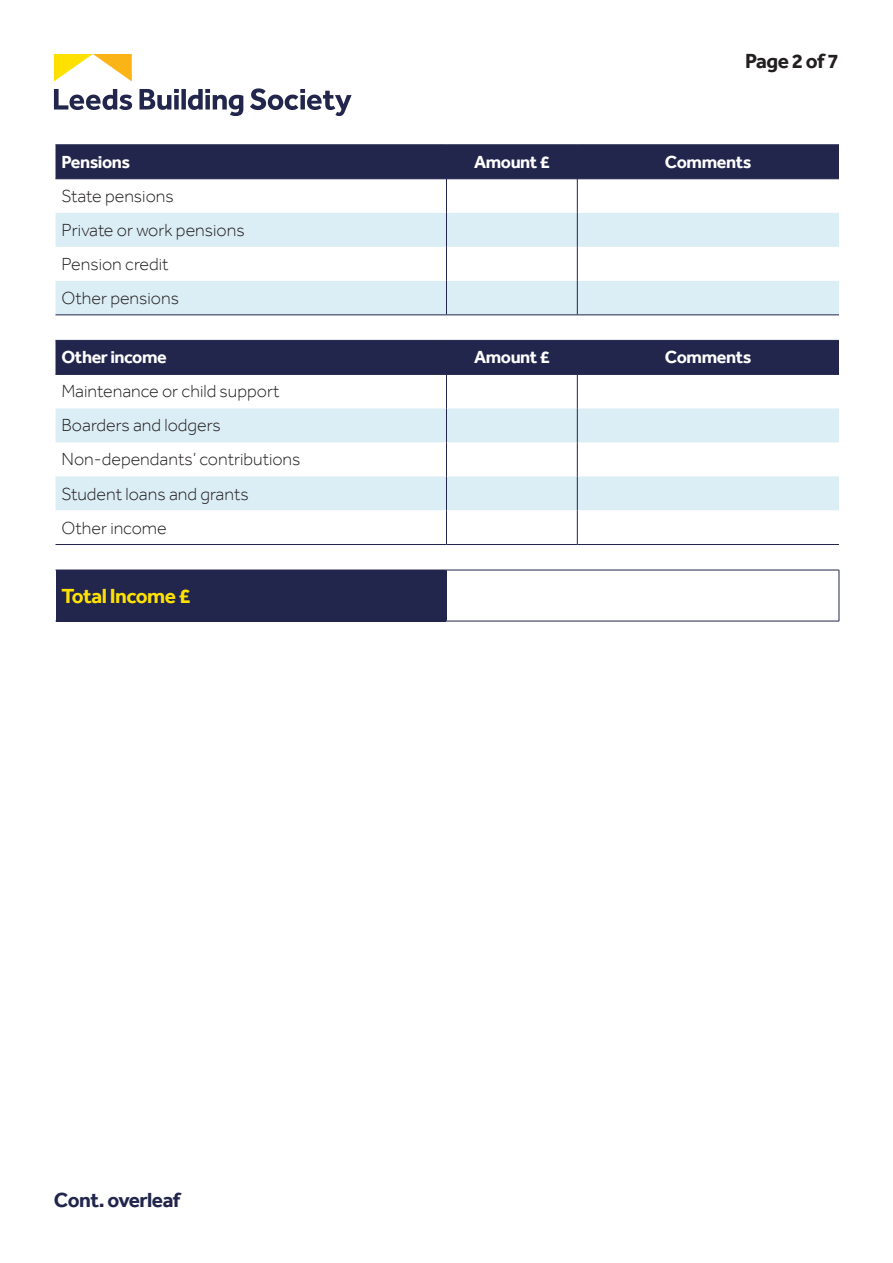
<style>
.page{position:relative;width:893px;height:1263px;background:#fff}
.page>*{position:absolute;margin:0;border:0;box-sizing:border-box;transform-origin:0 0}
.t1{font:700 21px "Effra";letter-spacing:-.025em;color:#22264c}
.t2{font:700 21px "Effra";letter-spacing:-.025em;color:#ffe101}
.t3{font:700 21px "Effra";letter-spacing:-.025em;color:#231f20}
.t4{font:300 18px "Effra";color:#231f20}
.t5{font:700 18px "Effra";letter-spacing:-.025em;color:#fff}
</style>
<div class="page">
<svg style="left:54px;top:54px;width:78px;height:27px"></svg>
<svg style="left:54px;top:88px;width:298px;height:28px"></svg>
<div style="left:56px;top:145px;width:783px;height:34px;background:#22264c"></div>
<div style="left:56px;top:213px;width:783px;height:34px;background:#dbedf5"></div>
<div style="left:56px;top:281px;width:783px;height:33px;background:#dbedf5"></div>
<hr style="left:56px;top:144px;width:390px;height:1px;background:#22264c">
<hr style="left:56px;top:179px;width:390px;height:1px;background:#22264c">
<hr style="left:56px;top:314px;width:390px;height:1px;background:#22264c">
<hr style="left:446px;top:144px;width:131px;height:1px;background:#22264c">
<hr style="left:446px;top:145px;width:1px;height:34px;background:#22264c">
<hr style="left:577px;top:144px;width:262px;height:1px;background:#22264c">
<hr style="left:577px;top:145px;width:1px;height:34px;background:#22264c">
<hr style="left:446px;top:179px;width:131px;height:1px;background:#22264c">
<hr style="left:446px;top:179px;width:1px;height:34px;background:#22264c">
<hr style="left:577px;top:179px;width:262px;height:1px;background:#22264c">
<hr style="left:577px;top:179px;width:1px;height:34px;background:#22264c">
<hr style="left:446px;top:213px;width:1px;height:34px;background:#22264c">
<hr style="left:577px;top:213px;width:1px;height:34px;background:#22264c">
<hr style="left:446px;top:247px;width:1px;height:34px;background:#22264c">
<hr style="left:577px;top:247px;width:1px;height:34px;background:#22264c">
<hr style="left:446px;top:281px;width:1px;height:33px;background:#22264c">
<hr style="left:577px;top:281px;width:1px;height:33px;background:#22264c">
<hr style="left:446px;top:314px;width:131px;height:1px;background:#22264c">
<hr style="left:577px;top:314px;width:262px;height:1px;background:#22264c">
<div style="left:56px;top:341px;width:783px;height:33px;background:#22264c"></div>
<svg style="left:56px;top:408px;width:783px;height:102px;fill:#dbedf5"></svg>
<hr style="left:56px;top:340px;width:390px;height:1px;background:#22264c">
<hr style="left:56px;top:374px;width:390px;height:1px;background:#22264c">
<hr style="left:56px;top:544px;width:390px;height:1px;background:#22264c">
<hr style="left:446px;top:340px;width:131px;height:1px;background:#22264c">
<hr style="left:446px;top:341px;width:1px;height:33px;background:#22264c">
<hr style="left:577px;top:340px;width:262px;height:1px;background:#22264c">
<hr style="left:577px;top:341px;width:1px;height:33px;background:#22264c">
<hr style="left:446px;top:374px;width:131px;height:1px;background:#22264c">
<hr style="left:446px;top:375px;width:1px;height:33px;background:#22264c">
<hr style="left:577px;top:374px;width:262px;height:1px;background:#22264c">
<hr style="left:577px;top:375px;width:1px;height:33px;background:#22264c">
<hr style="left:446px;top:408px;width:1px;height:34px;background:#22264c">
<hr style="left:577px;top:408px;width:1px;height:34px;background:#22264c">
<hr style="left:446px;top:442px;width:1px;height:34px;background:#22264c">
<hr style="left:577px;top:442px;width:1px;height:34px;background:#22264c">
<hr style="left:446px;top:476px;width:1px;height:34px;background:#22264c">
<hr style="left:577px;top:476px;width:1px;height:34px;background:#22264c">
<hr style="left:446px;top:510px;width:1px;height:34px;background:#22264c">
<hr style="left:577px;top:510px;width:1px;height:34px;background:#22264c">
<hr style="left:446px;top:544px;width:131px;height:1px;background:#22264c">
<hr style="left:577px;top:544px;width:262px;height:1px;background:#22264c">
<div style="left:56px;top:570px;width:390px;height:51px;background:#22264c"></div>
<hr style="left:56px;top:621px;width:390px;height:1px;background:#22264c">
<hr style="left:446px;top:570px;width:393px;height:1px;background:#22264c">
<hr style="left:446px;top:570px;width:1px;height:51px;background:#22264c">
<hr style="left:839px;top:570px;width:1px;height:51px;background:#22264c">
<hr style="left:446px;top:621px;width:393px;height:1px;background:#22264c">
<p class="t3" style="left:745px;top:48px;width:95px">Page 2 of 7</p>
<p class="t5" style="left:62px;top:151px;width:70px">Pensions</p>
<p class="t5" style="left:474px;top:151px;width:77px">Amount £</p>
<p class="t5" style="left:665px;top:151px;width:88px">Comments</p>
<p class="t4" style="left:62px;top:185px;width:114px">State pensions</p>
<p class="t4" style="left:62px;top:219px;width:185px">Private or work pensions</p>
<p class="t4" style="left:62px;top:253px;width:109px">Pension credit</p>
<p class="t4" style="left:62px;top:287px;width:119px">Other pensions</p>
<p class="t5" style="left:62px;top:347px;width:107px">Other income</p>
<p class="t5" style="left:474px;top:347px;width:77px">Amount £</p>
<p class="t5" style="left:665px;top:347px;width:88px">Comments</p>
<p class="t4" style="left:62px;top:381px;width:219px">Maintenance or child support</p>
<p class="t4" style="left:62px;top:415px;width:161px">Boarders and lodgers</p>
<p class="t4" style="left:62px;top:449px;width:241px">Non-dependants’ contributions</p>
<p class="t4" style="left:62px;top:483px;width:189px">Student loans and grants</p>
<p class="t4" style="left:62px;top:517px;width:107px">Other income</p>
<p class="t2" style="left:62px;top:583px;width:130px">Total Income £</p>
<p class="t1" style="left:54px;top:1187px;width:128px">Cont. overleaf</p>
</div>
